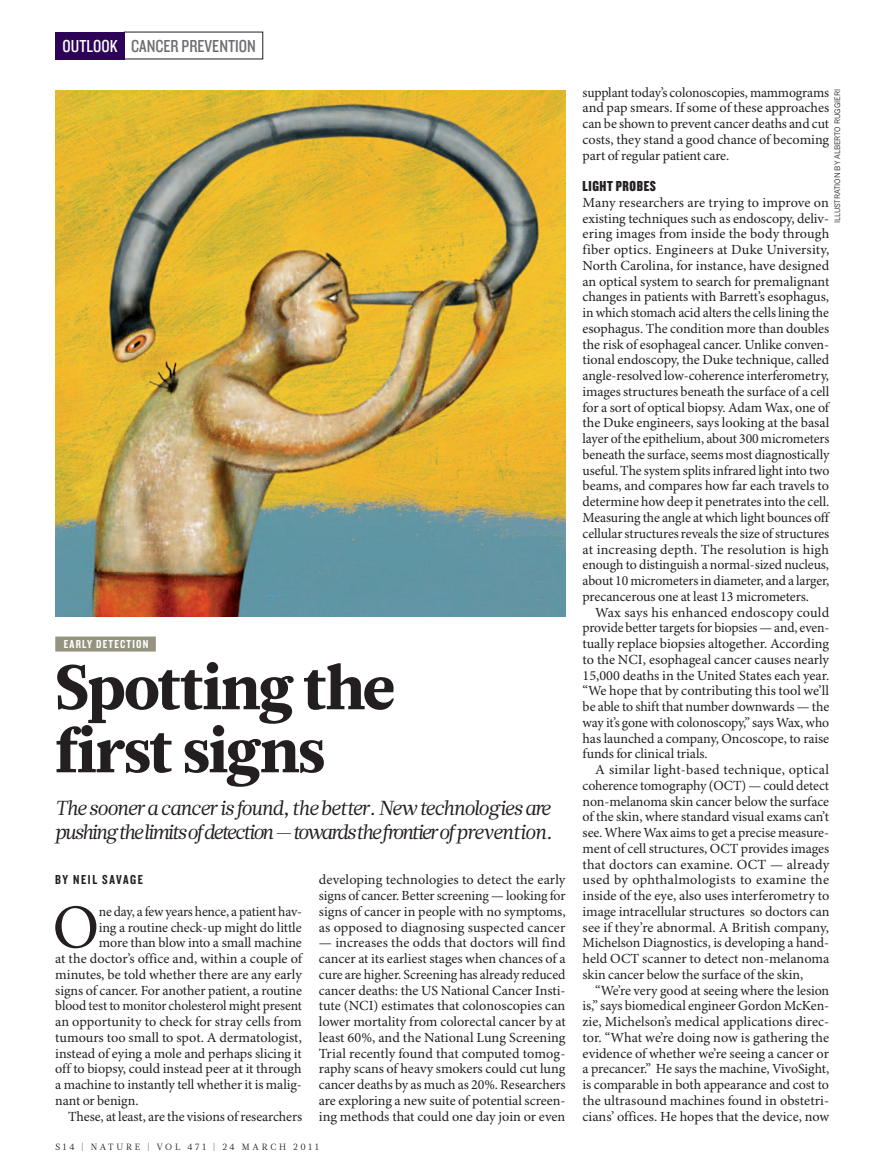
<style>
.page{position:relative;width:893px;height:1174px;background:#fff}
.page>*{position:absolute;margin:0;border:0;box-sizing:border-box;transform-origin:0 0}
.HEAD_42{font:900 63px/63px "Glosa Math";letter-spacing:-.015em;color:#231f20}
.BODY_DROP_CAP{font:62.4px "Minion Pro";color:#231f20}
.INTRO{font:italic 20.25px/23.7px "Glosa Math";letter-spacing:-.055em;color:#231f20}
.t1{font:18px "Knockout 29 Junior Ltweight";color:#6c6d70}
.t2{font:18px "Knockout 29 Junior Ltweight";color:#fff}
.CROSSHEAD{font:15px "Knockout 69 Full Liteweight";letter-spacing:.04em;color:#231f20}
.BODY_INDENT{font:13.95px/15.8px "Minion Pro";letter-spacing:-.005em;color:#231f20;text-align:justify}
.BODY_1ST_PARA{font:13.95px/15.8px "Minion Pro";letter-spacing:-.01em;color:#231f20;text-align:justify}
.BODY_DROP_CAP-2{font:13.95px "Minion Pro";letter-spacing:-.005em;color:#231f20}
.AUTHOR_BYLINE{font:13.5px "Knockout 49 Liteweight";letter-spacing:.115em;color:#231f20}
.SUBJECT_STRAP{font:12px "Knockout 49 Liteweight";letter-spacing:.1em;color:#fff}
.t3{font:9px "Glosa Math";letter-spacing:.3em;color:#231f20}
.PIC_CREDIT{font:7.5px "News Gothic MTOT";color:#231f20}
</style>
<div class="page">
<div style="left:55px;top:636px;width:101px;height:15px;background:#95937f"></div>
<img style="left:55px;top:90px;width:511px;height:526px">
<div style="left:55px;top:32px;width:70px;height:27px;background:#2c0356"></div>
<p class="t2" style="left:63px;top:34px;width:57px">OUTLOOK</p>
<p class="t1" style="left:131px;top:34px;width:126px">CANCER PREVENTION</p>
<p class="SUBJECT_STRAP" style="left:64px;top:636px;width:86px">EARLY DETECTION</p>
<p class="HEAD_42" style="left:55px;top:657px;width:341px">Spotting the first signs</p>
<p class="INTRO" style="left:55px;top:796px;width:499px">The sooner a cancer is found, the better. New technologies are pushing the limits of detection — towards the frontier of prevention.</p>
<p class="AUTHOR_BYLINE" style="left:55px;top:871px;width:89px">BY NEIL SAVAGE</p>
<p class="BODY_DROP_CAP" style="left:53px;top:890px;width:48px">O</p>
<p class="BODY_DROP_CAP-2" style="left:99px;top:903px;width:205px">ne day, a few years hence, a patient hav-</p>
<p class="BODY_DROP_CAP-2" style="left:99px;top:918px;width:204px">ing a routine check-up might do little</p>
<p class="BODY_DROP_CAP-2" style="left:99px;top:934px;width:205px">more than blow into a small machine</p>
<p class="BODY_DROP_CAP-2" style="left:55px;top:950px;width:248px">at the doctor’s office and, within a couple of</p>
<p class="BODY_DROP_CAP-2" style="left:55px;top:966px;width:248px">minutes, be told whether there are any early</p>
<p class="BODY_DROP_CAP-2" style="left:55px;top:981px;width:248px">signs of cancer. For another patient, a routine</p>
<p class="BODY_DROP_CAP-2" style="left:55px;top:997px;width:248px">blood test to monitor cholesterol might present</p>
<p class="BODY_DROP_CAP-2" style="left:55px;top:1013px;width:248px">an opportunity to check for stray cells from</p>
<p class="BODY_DROP_CAP-2" style="left:55px;top:1029px;width:248px">tumours too small to spot. A dermatologist,</p>
<p class="BODY_DROP_CAP-2" style="left:55px;top:1044px;width:248px">instead of eying a mole and perhaps slicing it</p>
<p class="BODY_DROP_CAP-2" style="left:55px;top:1060px;width:248px">off to biopsy, could instead peer at it through</p>
<p class="BODY_DROP_CAP-2" style="left:55px;top:1076px;width:248px">a machine to instantly tell whether it is malig-</p>
<p class="BODY_DROP_CAP-2" style="left:55px;top:1092px;width:85px">nant or benign.</p>
<p class="BODY_INDENT" style="left:68px;top:1109px;width:236px">These, at least, are the visions of researchers</p>
<p class="BODY_INDENT" style="left:319px;top:872px;width:248px">developing technologies to detect the early signs of cancer. Better screening — looking for signs of cancer in people with no symptoms, as opposed to diagnosing suspected cancer</p>
<p class="BODY_INDENT" style="left:319px;top:935px;width:248px">— increases the odds that doctors will find cancer at its earliest stages when chances of a cure are higher. Screening has already reduced cancer deaths: the US National Cancer Insti&shy;tute (NCI) estimates that colonoscopies can lower mortality from colorectal cancer by at least 60%, and the National Lung Screening Trial recently found that computed tomog&shy;raphy scans of heavy smokers could cut lung cancer deaths by as much as 20%. Researchers are exploring a new suite of potential screen&shy;ing methods that could one day join or even</p>
<p class="t3" style="left:55px;top:1141px;width:265px">S14 | NATURE | VOL 471 | 24 MARCH 2011</p>
<p class="BODY_INDENT" style="left:583px;top:85px;width:248px">supplant today’s colonoscopies, mammograms and pap smears. If some of these approaches can be shown to prevent cancer deaths and cut costs, they stand a good chance of becoming part of regular patient care.</p>
<p class="CROSSHEAD" style="left:583px;top:177px;width:75px">LIGHT PROBES</p>
<p class="BODY_1ST_PARA" style="left:583px;top:195px;width:248px">Many researchers are trying to improve on existing techniques such as endoscopy, deliv&shy;ering images from inside the body through fiber optics. Engineers at Duke University, North Carolina, for instance, have designed an optical system to search for premalignant changes in patients with Barrett’s esophagus, in which stomach acid alters the cells lining the esophagus. The condition more than doubles the risk of esophageal cancer. Unlike conven&shy;tional endoscopy, the Duke technique, called angle-resolved low-coherence interferometry, images structures beneath the surface of a cell for a sort of optical biopsy. Adam Wax, one of the Duke engineers, says looking at the basal layer of the epithelium, about 300 micrometers beneath the surface, seems most diagnostically useful. The system splits infrared light into two beams, and compares how far each travels to determine how deep it penetrates into the cell.<br>Measuring the angle at which light bounces off cellular structures reveals the size of structures at increasing depth. The resolution is high enough to distinguish a normal-sized nucleus, about 10 micrometers in diameter, and a larger, precancerous one at least 13 micrometers.</p>
<p class="BODY_INDENT" style="left:583px;top:605px;width:248px;text-indent:13px">Wax says his enhanced endoscopy could provide better targets for biopsies — and, even&shy;tually replace biopsies altogether. According to the NCI, esophageal cancer causes nearly 15,000 deaths in the United States each year. “We hope that by contributing this tool we’ll be able to shift that number downwards — the way it’s gone with colonoscopy,” says Wax, who has launched a company, Oncoscope, to raise funds for clinical trials.</p>
<p class="BODY_INDENT" style="left:583px;top:762px;width:248px;text-indent:13px">A similar light-based technique, optical coherence tomography (OCT) — could detect non-melanoma skin cancer below the surface of the skin, where standard visual exams can’t see. Where Wax aims to get a precise measure&shy;ment of cell structures, OCT provides images that doctors can examine. OCT — already used by ophthalmologists to examine the inside of the eye, also uses interferometry to image intracellular structures so doctors can see if they’re abnormal. A British company, Michelson Diagnostics, is developing a hand&shy;held OCT scanner to detect non-melanoma skin cancer below the surface of the skin,</p>
<p class="BODY_INDENT" style="left:583px;top:983px;width:248px;text-indent:13px">“We’re very good at seeing where the lesion is,” says biomedical engineer Gordon McKen&shy;zie, Michelson’s medical applications direc&shy;tor. “What we’re doing now is gathering the evidence of whether we’re seeing a cancer or a precancer.” He says the machine, VivoSight, is comparable in both appearance and cost to the ultrasound machines found in obstetri&shy;cians’ offices. He hopes that the device, now</p>
<p class="PIC_CREDIT" style="left:833px;top:223px;width:136px;rotate:-90deg">ILLUSTRATION BY ALBERTO RUGGIERI</p>
</div>
